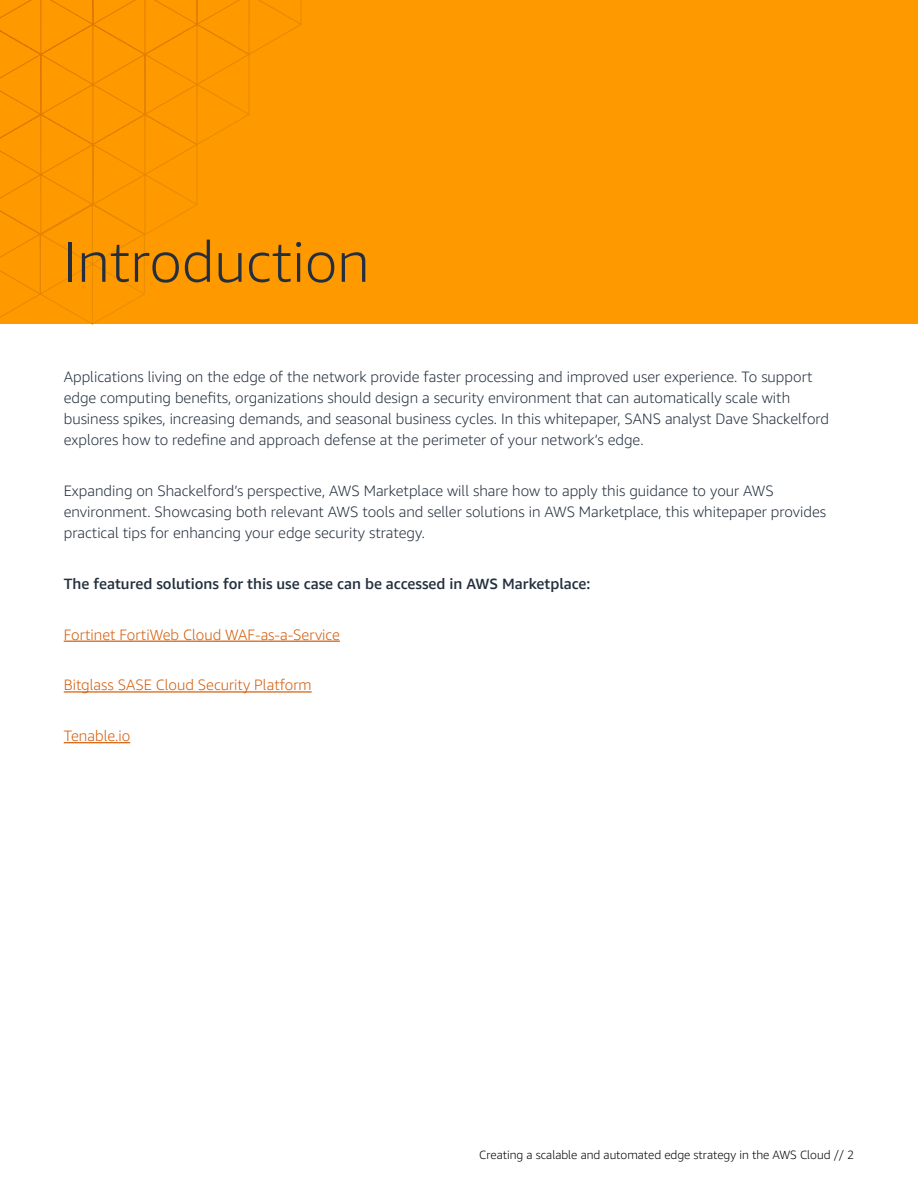
<style>
.page{position:relative;width:918px;height:1188px;background:#fff}
.page>*{position:absolute;margin:0;border:0;box-sizing:border-box;transform-origin:0 0}
.t1{font:300 57px "Amazon Ember";color:#232f3e}
.t2{font:300 15px/21px "Amazon Ember";color:#232f3e}
.t3{font:300 15px "Amazon Ember";color:#d45b07}
.t4{font:500 15px "Amazon Ember";color:#232f3e}
.t5{font:300 12px "Amazon Ember";color:#000101}
</style>
<div class="page">
<div style="left:0;top:0;width:918px;height:324px;background:#f90"></div>
<svg style="left:0;top:0;width:302px;height:325px"></svg>
<hr style="left:64px;top:641px;width:276px;height:1px;background:#d45b07">
<hr style="left:64px;top:691px;width:248px;height:2px;background:#d45b07">
<hr style="left:64px;top:742px;width:66px;height:1px;background:#d45b07">
<h1 class="t1" style="left:64px;top:227px;width:308px">Introduction</h1>
<p class="t2" style="left:64px;top:367px;width:767px">Applications living on the edge of the network provide faster processing and improved user experience. To support edge computing benefits, organizations should design a security environment that can automatically scale with business spikes, increasing demands, and seasonal business cycles. In this whitepaper, SANS analyst Dave Shackelford explores how to redefine and approach defense at the perimeter of your network’s edge.</p>
<p class="t2" style="left:64px;top:480px;width:764px">Expanding on Shackelford’s perspective, AWS Marketplace will share how to apply this guidance to your AWS environment. Showcasing both relevant AWS tools and seller solutions in AWS Marketplace, this whitepaper provides practical tips for enhancing your edge security strategy.</p>
<p class="t4" style="left:64px;top:574px;width:528px">The featured solutions for this use case can be accessed in AWS Marketplace:</p>
<p class="t3" style="left:64px;top:625px;width:278px">Fortinet FortiWeb Cloud WAF-as-a-Service</p>
<p class="t3" style="left:64px;top:676px;width:249px">Bitglass SASE Cloud Security Platform</p>
<p class="t3" style="left:64px;top:727px;width:68px">Tenable.io</p>
<p class="t5" style="left:479px;top:1148px;width:377px">Creating a scalable and automated edge strategy in the AWS Cloud // 2</p>
</div>
